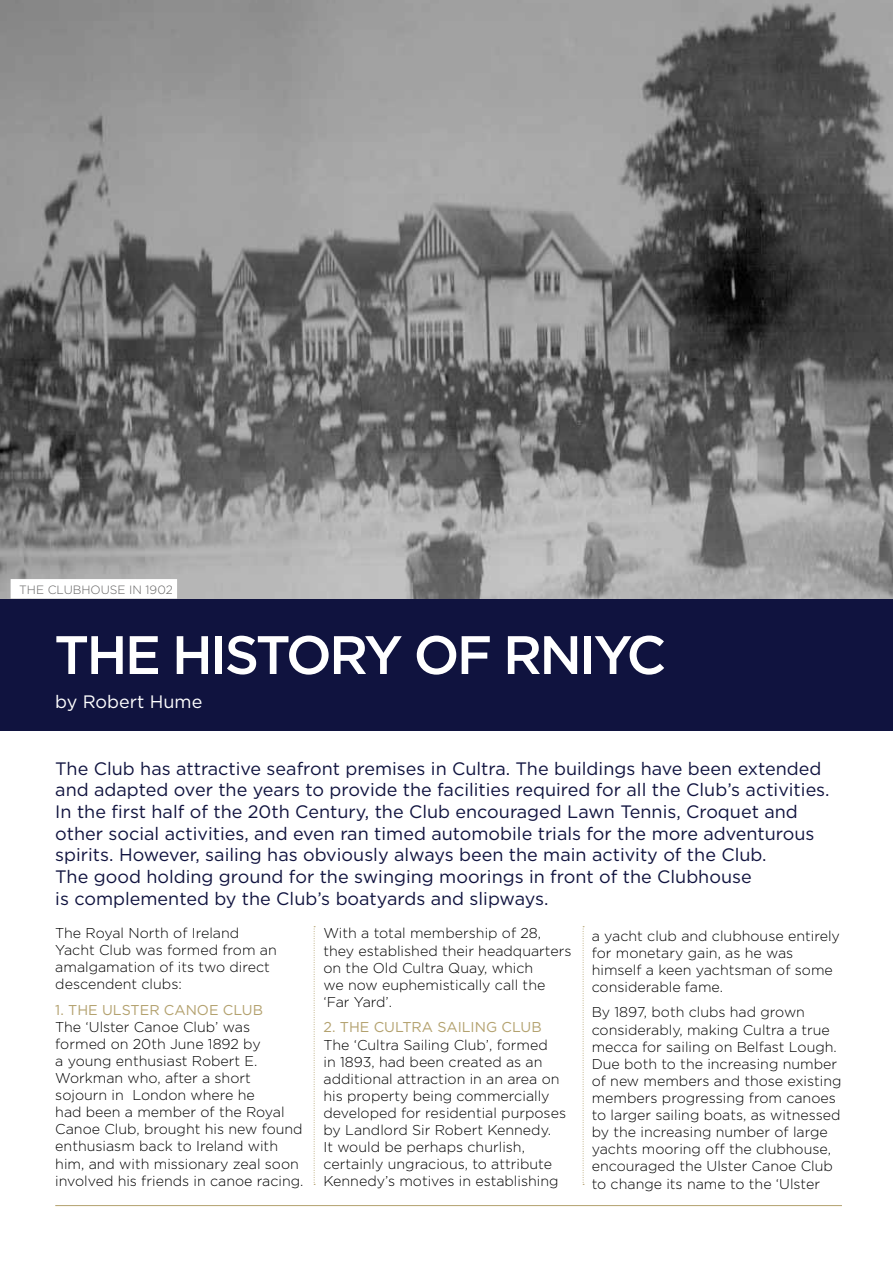
<style>
.page{position:relative;width:893px;height:1263px;background:#fff}
.page>*{position:absolute;margin:0;border:0;box-sizing:border-box;transform-origin:0 0}
.t1{font:500 54px "Gotham";letter-spacing:-.05em;color:#fff}
.t2{font:18px/21.6px "Gotham";color:#10133f}
.t3{font:18px "Gotham";color:#fff}
.t4{font:300 14.25px/17.1px "Gotham";color:#000}
.t5{font:14.25px "Gotham";color:#b3a16e}
.t6{font:300 12px "Gotham";color:#646363}
</style>
<div class="page">
<hr style="left:55px;top:1205px;width:787px;height:1px;background:#b3a16e">
<img style="left:0;top:0;width:893px;height:600px">
<div style="left:0;top:600px;width:893px;height:131px;background:#10133f"></div>
<div style="left:11px;top:579px;width:166px;height:19px;background:#fff"></div>
<svg style="left:314px;top:926px;width:1px;height:259px"></svg>
<svg style="left:583px;top:926px;width:1px;height:259px"></svg>
<p class="t6" style="left:19px;top:582px;width:155px">THE CLUBHOUSE IN 1902</p>
<h1 class="t1" style="left:54px;top:619px;width:614px">THE HISTORY OF RNIYC</h1>
<p class="t3" style="left:55px;top:690px;width:149px">by Robert Hume</p>
<p class="t2" style="left:55px;top:757px;width:776px">The Club has attractive seafront premises in Cultra. The buildings have been extended and adapted over the years to provide the facilities required for all the Club’s activities.<br>In the first half of the 20th Century, the Club encouraged Lawn Tennis, Croquet and other social activities, and even ran timed automobile trials for the more adventurous spirits. However, sailing has obviously always been the main activity of the Club.<br>The good holding ground for the swinging moorings in front of the Clubhouse<br>is complemented by the Club’s boatyards and slipways.</p>
<p class="t4" style="left:55px;top:924px;width:223px">The Royal North of Ireland<br>Yacht Club was formed from an amalgamation of its two direct descendent clubs:</p>
<p class="t5" style="left:55px;top:1000px;width:209px">1. THE ULSTER CANOE CLUB</p>
<p class="t4" style="left:55px;top:1018px;width:250px">The ‘Ulster Canoe Club’ was formed on 20th June 1892 by<br>a young enthusiast Robert E.<br>Workman who, after a short sojourn in London where he<br>had been a member of the Royal<br>Canoe Club, brought his new found enthusiasm back to Ireland with him, and with missionary zeal soon involved his friends in canoe racing.</p>
<p class="t4" style="left:323px;top:924px;width:250px">With a total membership of 28, they established their headquarters on the Old Cultra Quay, which<br>we now euphemistically call the ‘Far Yard’.</p>
<p class="t5" style="left:323px;top:1018px;width:220px">2. THE CULTRA SAILING CLUB</p>
<p class="t4" style="left:323px;top:1035px;width:244px">The ‘Cultra Sailing Club’, formed<br>in 1893, had been created as an additional attraction in an area on his property being commercially developed for residential purposes by Landlord Sir Robert Kennedy.<br>It would be perhaps churlish, certainly ungracious, to attribute Kennedy’s motives in establishing</p>
<p class="t4" style="left:592px;top:926px;width:250px">a yacht club and clubhouse entirely for monetary gain, as he was himself a keen yachtsman of some considerable fame.</p>
<p class="t4" style="left:592px;top:1003px;width:251px">By 1897, both clubs had grown considerably, making Cultra a true mecca for sailing on Belfast Lough.<br>Due both to the increasing number of new members and those existing members progressing from canoes to larger sailing boats, as witnessed by the increasing number of large yachts mooring off the clubhouse, encouraged the Ulster Canoe Club to change its name to the ‘Ulster</p>
</div>
